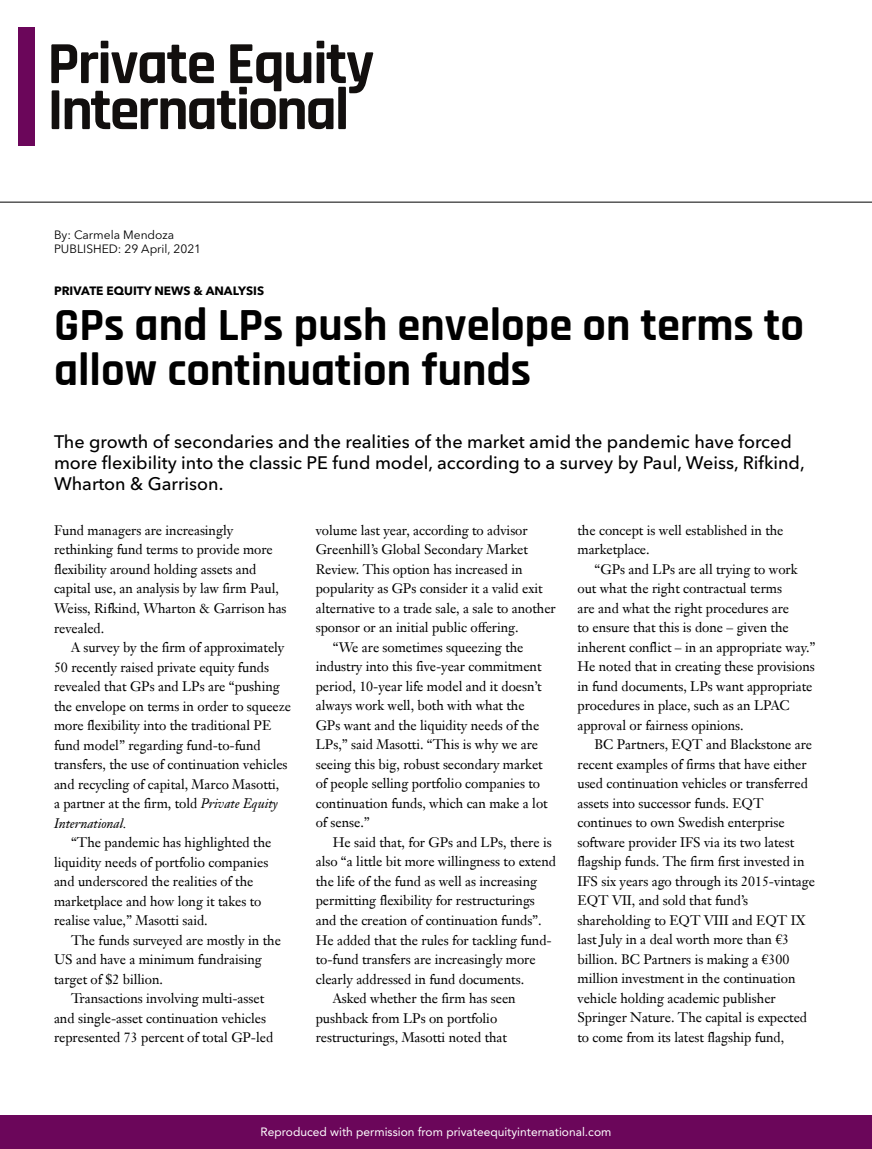
<style>
.page{position:relative;width:872px;height:1149px;background:#fff}
.page>*{position:absolute;margin:0;border:0;box-sizing:border-box;transform-origin:0 0}
.t1{font:700 46.5px/45px "Rajdhani";color:#000}
.t2{font:500 18px/21px "Avenir Next LT Pro";color:#000}
.t3{font:13.5px/19.5px "Janson Text LT Pro";letter-spacing:-.005em;color:#000}
.t4{font:12px "Avenir LT Std";color:#fff}
.t5{font:12px/14.4px "Avenir Next LT Pro";color:#000}
.t6{font:700 12px "Avenir Next LT Pro";color:#000}
.s1{font-style:italic}
</style>
<div class="page">
<div style="left:0;top:1115px;width:872px;height:33px;background:#6b065a"></div>
<svg style="left:51px;top:41px;width:322px;height:88px"></svg>
<div style="left:338px;top:87px;width:8px;height:42px;background:#120f0e"></div>
<div style="left:18px;top:28px;width:17px;height:118px;background:#6b065a"></div>
<hr style="left:0;top:202px;width:872px;height:1px;background:#000">
<p class="t5" style="left:54px;top:227px;width:149px">By: Carmela Mendoza<br>PUBLISHED: 29 April, 2021</p>
<p class="t6" style="left:54px;top:283px;width:212px">PRIVATE EQUITY NEWS &amp; ANALYSIS</p>
<h1 class="t1" style="left:54px;top:304px;width:751px">GPs and LPs push envelope on terms to allow continuation funds</h1>
<h2 class="t2" style="left:54px;top:431px;width:752px">The growth of secondaries and the realities of the market amid the pandemic have forced more flexibility into the classic PE fund model, according to a survey by Paul, Weiss, Rifkind,<br>Wharton &amp; Garrison.</h2>
<p class="t3" style="left:54px;top:520px;width:234px">Fund managers are increasingly rethinking fund terms to provide more flexibility around holding assets and capital use, an analysis by law firm Paul, Weiss, Rifkind, Wharton &amp; Garrison has revealed.</p>
<p class="t3" style="left:54px;top:637px;width:238px;text-indent:17px">A survey by the firm of approximately 50 recently raised private equity funds revealed that GPs and LPs are “pushing the envelope on terms in order to squeeze more flexibility into the traditional PE fund model” regarding fund-to-fund transfers, the use of continuation vehicles and recycling of capital, Marco Masotti,<br>a partner at the firm, told <span class="s1">Private Equity International.</span></p>
<p class="t3" style="left:54px;top:832px;width:219px;text-indent:17px">“The pandemic has highlighted the liquidity needs of portfolio companies and underscored the realities of the marketplace and how long it takes to realise value,” Masotti said.</p>
<p class="t3" style="left:54px;top:929px;width:228px;text-indent:17px">The funds surveyed are mostly in the<br>US and have a minimum fundraising target of $2 billion.</p>
<p class="t3" style="left:54px;top:988px;width:221px;text-align:center">Transactions involving multi-asset<br>and single-asset continuation vehicles represented 73 percent of total GP-led</p>
<p class="t3" style="left:316px;top:520px;width:213px">volume last year, according to advisor</p>
<p class="t3" style="left:316px;top:539px;width:214px">Greenhill’s Global Secondary Market</p>
<p class="t3" style="left:316px;top:559px;width:208px">Review. This option has increased in</p>
<p class="t3" style="left:316px;top:578px;width:228px">popularity as GPs consider it a valid exit</p>
<p class="t3" style="left:316px;top:598px;width:241px">alternative to a trade sale, a sale to another</p>
<p class="t3" style="left:316px;top:617px;width:204px">sponsor or an initial public offering.</p>
<p class="t3" style="left:333px;top:637px;width:192px">“We are sometimes squeezing the</p>
<p class="t3" style="left:316px;top:656px;width:227px">industry into this five-year commitment</p>
<p class="t3" style="left:316px;top:676px;width:227px">period, 10-year life model and it doesn’t</p>
<p class="t3" style="left:316px;top:695px;width:210px">always work well, both with what the</p>
<p class="t3" style="left:316px;top:715px;width:225px">GPs want and the liquidity needs of the</p>
<p class="t3" style="left:316px;top:734px;width:224px">LPs,” said Masotti. “This is why we are</p>
<p class="t3" style="left:316px;top:754px;width:228px">seeing this big, robust secondary market</p>
<p class="t3" style="left:316px;top:773px;width:226px">of people selling portfolio companies to</p>
<p class="t3" style="left:316px;top:793px;width:233px">continuation funds, which can make a lot</p>
<p class="t3" style="left:316px;top:812px;width:56px">of sense.”</p>
<p class="t3" style="left:333px;top:832px;width:220px">He said that, for GPs and LPs, there is</p>
<p class="t3" style="left:316px;top:851px;width:242px">also “a little bit more willingness to extend</p>
<p class="t3" style="left:316px;top:871px;width:223px">the life of the fund as well as increasing</p>
<p class="t3" style="left:316px;top:890px;width:221px">permitting flexibility for restructurings</p>
<p class="t3" style="left:316px;top:910px;width:227px">and the creation of continuation funds”.</p>
<p class="t3" style="left:316px;top:929px;width:238px">He added that the rules for tackling fund-</p>
<p class="t3" style="left:316px;top:949px;width:221px">to-fund transfers are increasingly more</p>
<p class="t3" style="left:316px;top:968px;width:210px">clearly addressed in fund documents.</p>
<p class="t3" style="left:333px;top:988px;width:184px">Asked whether the firm has seen</p>
<p class="t3" style="left:316px;top:1007px;width:183px">pushback from LPs on portfolio</p>
<p class="t3" style="left:316px;top:1027px;width:193px">restructurings, Masotti noted that</p>
<p class="t3" style="left:577px;top:520px;width:207px">the concept is well established in the marketplace.</p>
<p class="t3" style="left:577px;top:559px;width:239px;text-indent:17px">“GPs and LPs are all trying to work out what the right contractual terms<br>are and what the right procedures are<br>to ensure that this is done – given the inherent conflict – in an appropriate way.” He noted that in creating these provisions in fund documents, LPs want appropriate procedures in place, such as an LPAC approval or fairness opinions.</p>
<p class="t3" style="left:577px;top:734px;width:239px;text-indent:17px">BC Partners, EQT and Blackstone are recent examples of firms that have either used continuation vehicles or transferred assets into successor funds. EQT continues to own Swedish enterprise software provider IFS via its two latest flagship funds. The firm first invested in IFS six years ago through its 2015-vintage EQT VII, and sold that fund’s shareholding to EQT VIII and EQT IX last July in a deal worth more than €3 billion. BC Partners is making a €300 million investment in the continuation vehicle holding academic publisher Springer Nature. The capital is expected to come from its latest flagship fund,</p>
<p class="t4" style="left:261px;top:1124px;width:352px">Reproduced with permission from privateequityinternational.com</p>
</div>
